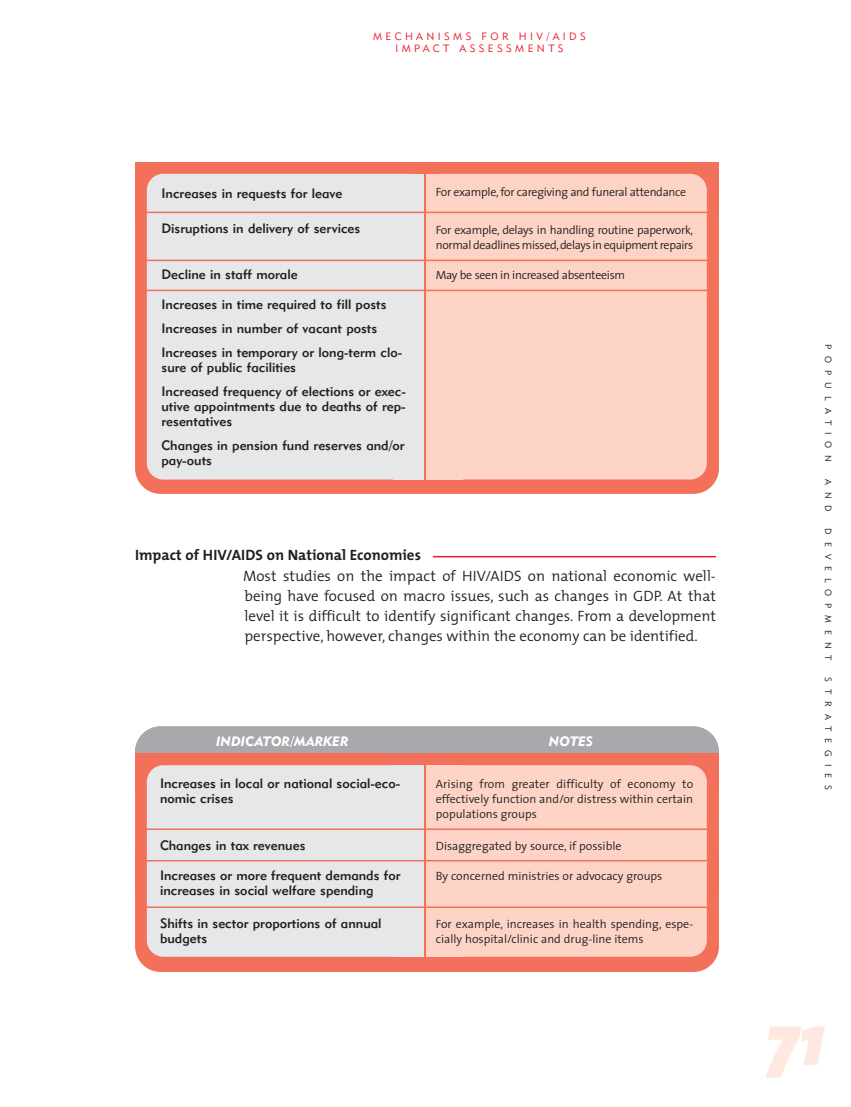
<style>
.page{position:relative;width:851px;height:1107px;background:#fff}
.page>*{position:absolute;margin:0;border:0;box-sizing:border-box;transform-origin:0 0}
.t1{font:italic 900 75px "The Mix";color:#fee9e1}
.t2{font:300 15px/20.2px "The Mix";color:#231f20;text-align:justify}
.t3{font:700 15px "The Mix";color:#231f20}
.t4{font:13.5px/15px "Geometric 415 BT Medium A";color:#231f20}
.t5{font:13.5px "Geometric 415 BT Black Italic A";color:#fff}
.t6{font:300 12px/15px "The Sans";letter-spacing:-.01em;color:#231f20;text-align:justify}
.t7{font:300 12px/15px "The Sans";letter-spacing:-.03em;color:#231f20}
.t8{font:10.5px/12.6px "Geometric 415 BT Lite A";letter-spacing:.325em;color:#ed1b2d;text-align:center}
.t9{font:9px "Geometric 415 BT Lite A";letter-spacing:.77em;color:#231f20}
</style>
<div class="page">
<div style="left:135px;top:162px;width:583px;height:332px;background:#f3705b;border-radius:26px"></div>
<div style="left:147px;top:174px;width:277px;height:306px;background:#e6e7e8;border-radius:16px"></div>
<div style="left:427px;top:174px;width:279px;height:306px;background:#fcd3c4;border-radius:16px"></div>
<div style="left:427px;top:174px;width:36px;height:306px;background:#fcd3c4"></div>
<div style="left:394px;top:174px;width:30px;height:306px;background:#e6e7e8"></div>
<hr style="left:136px;top:212px;width:581px;height:1px;background:#f3705b">
<hr style="left:136px;top:260px;width:581px;height:1px;background:#f3705b">
<hr style="left:136px;top:290px;width:581px;height:1px;background:#f3705b">
<hr style="left:433px;top:556px;width:283px;height:1px;background:#ed1b2d">
<div style="left:135px;top:726px;width:584px;height:246px;background:#f3705b;border-radius:26px"></div>
<div style="left:135px;top:726px;width:583px;height:55px;background:#a7a9ac;border-radius:26px"></div>
<div style="left:135px;top:754px;width:583px;height:40px;background:#f3705b"></div>
<div style="left:147px;top:765px;width:277px;height:192px;background:#e6e7e8;border-radius:16px"></div>
<div style="left:427px;top:765px;width:279px;height:192px;background:#fcd3c4;border-radius:16px"></div>
<div style="left:427px;top:765px;width:36px;height:192px;background:#fcd3c4"></div>
<div style="left:394px;top:765px;width:30px;height:192px;background:#e6e7e8"></div>
<hr style="left:137px;top:828px;width:580px;height:2px;background:#f3705b">
<hr style="left:137px;top:860px;width:580px;height:1px;background:#f3705b">
<hr style="left:137px;top:906px;width:580px;height:2px;background:#f3705b">
<p class="t8" style="left:373px;top:31px;width:214px">MECHANISMS FOR HIV/AIDS<br>IMPACT ASSESSMENTS</p>
<p class="t4" style="left:161px;top:188px;width:182px">Increases in requests for leave</p>
<p class="t4" style="left:161px;top:222px;width:200px">Disruptions in delivery of services</p>
<p class="t4" style="left:161px;top:269px;width:138px">Decline in staff morale</p>
<p class="t4" style="left:161px;top:294px;width:242px;line-height:24px">Increases in time required to fill posts<br>Increases in number of vacant posts<br>Increases in temporary or long-term clo-</p>
<p class="t4" style="left:161px;top:357px;width:246px;line-height:24px">sure of public facilities<br>Increased frequency of elections or exec-</p>
<p class="t4" style="left:161px;top:401px;width:246px">utive appointments due to deaths of rep&shy;resentatives</p>
<p class="t4" style="left:161px;top:440px;width:245px">Changes in pension fund reserves and/or pay-outs</p>
<p class="t6" style="left:436px;top:186px;width:252px">For example, for caregiving and funeral attendance</p>
<p class="t7" style="left:436px;top:223px;width:259px">For example, delays in handling routine paperwork, normal deadlines missed,delays in equipment repairs</p>
<p class="t6" style="left:436px;top:268px;width:191px">May be seen in increased absenteeism</p>
<p class="t3" style="left:135px;top:550px;width:287px">Impact of HIV/AIDS on National Economies</p>
<p class="t2" style="left:243px;top:567px;width:474px">Most studies on the impact of HIV/AIDS on national economic well&shy;being have focused on macro issues, such as changes in GDP. At that level it is difficult to identify significant changes. From a development perspective, however, changes within the economy can be identified.</p>
<p class="t5" style="left:216px;top:736px;width:134px">INDICATOR/MARKER</p>
<p class="t5" style="left:549px;top:736px;width:46px">NOTES</p>
<p class="t6" style="left:436px;top:777px;width:259px">Arising from greater difficulty of economy to effectively function and/or distress within certain populations groups</p>
<p class="t6" style="left:436px;top:840px;width:187px">Disaggregated by source, if possible</p>
<p class="t6" style="left:436px;top:870px;width:228px">By concerned ministries or advocacy groups</p>
<p class="t6" style="left:436px;top:918px;width:259px">For example, increases in health spending, espe&shy;cially hospital/clinic and drug-line items</p>
<p class="t4" style="left:160px;top:778px;width:242px">Increases in local or national social-eco&shy;nomic crises</p>
<p class="t4" style="left:160px;top:839px;width:147px">Changes in tax revenues</p>
<p class="t4" style="left:160px;top:869px;width:242px">Increases or more frequent demands for increases in social welfare spending</p>
<p class="t4" style="left:160px;top:917px;width:223px">Shifts in sector proportions of annual budgets</p>
<p class="t9" style="left:831px;top:344px;width:119px;rotate:90deg">POPULATION</p>
<p class="t9" style="left:831px;top:479px;width:34px;rotate:90deg">AND</p>
<p class="t9" style="left:831px;top:528px;width:134px;rotate:90deg">DEVELOPMENT</p>
<p class="t9" style="left:831px;top:677px;width:114px;rotate:90deg">STRATEGIES</p>
<h1 class="t1" style="left:764px;top:1011px;width:61px">71</h1>
</div>
